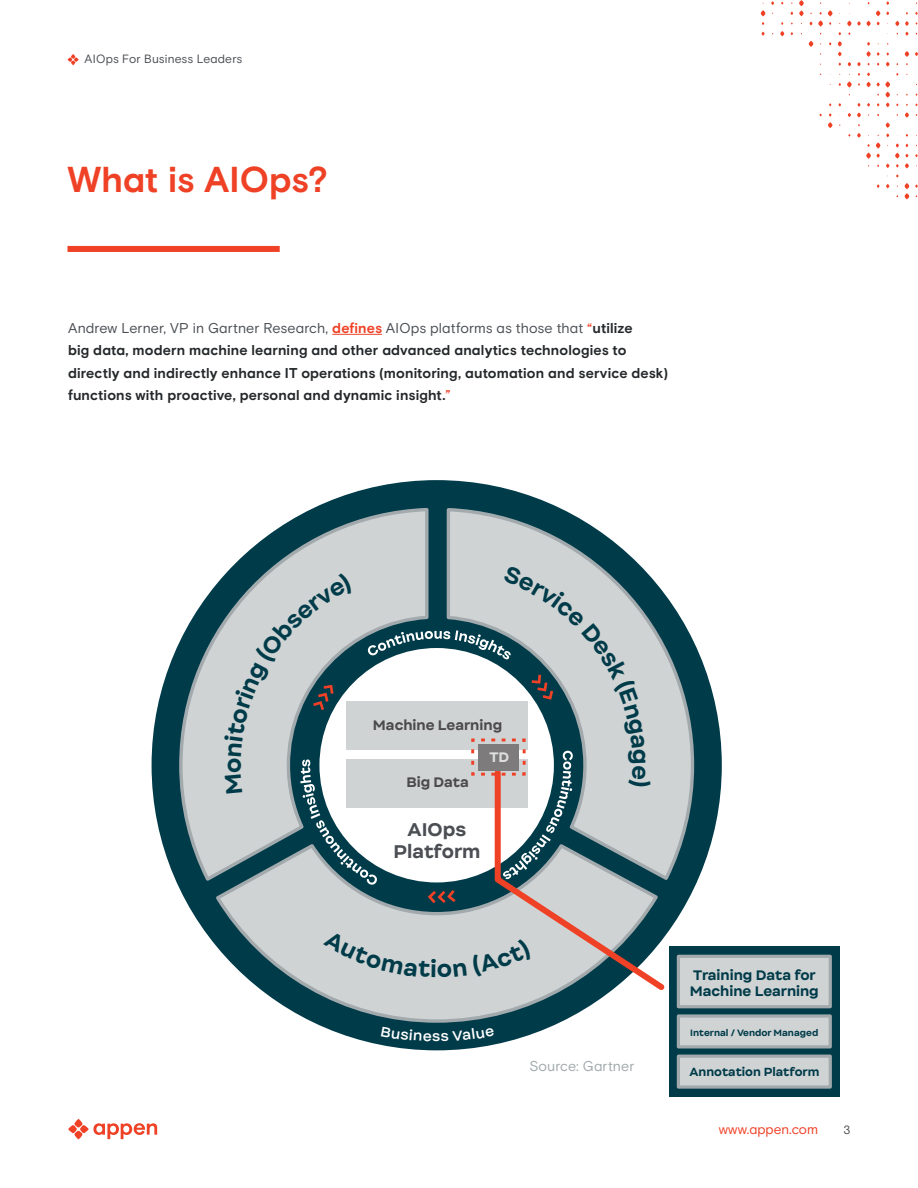
<style>
.page{position:relative;width:918px;height:1188px;background:#fff}
.page>*{position:absolute;margin:0;border:0;box-sizing:border-box;transform-origin:0 0}
.t1{font:700 36px "Appen Basis";color:#ef4126}
.t2{font:700 21.9px "Internacional";color:#003b49}
.t3{font:700 17.7px/21.1px "Internacional";color:#4b4f54;text-align:center}
.t4{font:700 14.25px/22.5px "Appen Basis";letter-spacing:.01em;color:#25282a}
.t5{font:14.25px "Appen Basis";letter-spacing:.005em;color:#a2aaad}
.t6{font:13.5px "Appen Basis";color:#ef4126}
.t7{font:600 13.35px "Internacional";color:#fff}
.t8{font:700 13.2px/15.9px "Internacional";color:#003b49}
.t9{font:700 13.2px "Internacional";color:#4c4a4b}
.t10{font:700 13.2px "Internacional";color:#dfe1df}
.t11{font:12px "Appen Basis";letter-spacing:.015em;color:#4b4f54}
.t12{font:700 11.25px "Internacional";color:#003b49}
.t13{font:700 8.85px "Internacional";color:#003b49}
.s1{font-weight:400;color:#4b4f54}
.s2{color:#ef4126}
.s3{font-weight:500;color:#ef4126}
</style>
<div class="page">
<div style="left:68px;top:246px;width:212px;height:6px;background:#ef4126"></div>
<svg style="left:68px;top:54px;width:11px;height:11px"></svg>
<svg style="left:68px;top:1119px;width:89px;height:21px"></svg>
<hr style="left:332px;top:334px;width:50px;height:1px;background:#ef4126">
<svg style="left:799px;top:0;width:5px;height:16px"></svg>
<svg style="left:905px;top:21px;width:4px;height:5px"></svg>
<svg style="left:895px;top:21px;width:4px;height:5px"></svg>
<svg style="left:867px;top:10px;width:13px;height:16px"></svg>
<svg style="left:857px;top:21px;width:4px;height:5px"></svg>
<svg style="left:847px;top:21px;width:4px;height:5px"></svg>
<svg style="left:818px;top:10px;width:14px;height:17px"></svg>
<svg style="left:761px;top:10px;width:4px;height:15px"></svg>
<svg style="left:780px;top:31px;width:4px;height:5px"></svg>
<svg style="left:809px;top:41px;width:4px;height:6px"></svg>
<svg style="left:915px;top:52px;width:3px;height:4px"></svg>
<svg style="left:905px;top:51px;width:4px;height:6px"></svg>
<svg style="left:867px;top:42px;width:4px;height:15px"></svg>
<svg style="left:838px;top:41px;width:4px;height:15px"></svg>
<svg style="left:886px;top:62px;width:3px;height:5px"></svg>
<svg style="left:857px;top:62px;width:4px;height:4px"></svg>
<svg style="left:848px;top:62px;width:3px;height:4px"></svg>
<svg style="left:877px;top:82px;width:3px;height:5px"></svg>
<svg style="left:867px;top:82px;width:4px;height:5px"></svg>
<svg style="left:847px;top:81px;width:5px;height:7px"></svg>
<svg style="left:886px;top:81px;width:4px;height:26px"></svg>
<svg style="left:905px;top:112px;width:4px;height:6px"></svg>
<svg style="left:857px;top:103px;width:4px;height:15px"></svg>
<svg style="left:848px;top:113px;width:3px;height:4px"></svg>
<svg style="left:828px;top:113px;width:4px;height:15px"></svg>
<svg style="left:886px;top:122px;width:4px;height:15px"></svg>
<svg style="left:857px;top:133px;width:23px;height:26px"></svg>
<svg style="left:905px;top:154px;width:4px;height:14px"></svg>
<svg style="left:895px;top:143px;width:4px;height:25px"></svg>
<svg style="left:886px;top:164px;width:3px;height:4px"></svg>
<svg style="left:886px;top:184px;width:3px;height:4px"></svg>
<svg style="left:905px;top:183px;width:4px;height:16px"></svg>
<svg style="left:152px;top:480px;width:570px;height:570px"></svg>
<svg style="left:445px;top:506px;width:251px;height:377px"></svg>
<svg style="left:213px;top:884px;width:448px;height:140px"></svg>
<svg style="left:177px;top:506px;width:253px;height:378px"></svg>
<div style="left:669px;top:946px;width:170px;height:151px;background:#003b49"></div>
<div style="left:677px;top:955px;width:155px;height:53px;background:#d0d3d4;border:3px solid #a2aaad"></div>
<div style="left:677px;top:1014px;width:155px;height:35px;background:#d0d3d4;border:3px solid #a2aaad"></div>
<div style="left:677px;top:1055px;width:155px;height:34px;background:#d0d3d4;border:3px solid #a2aaad"></div>
<svg style="left:381px;top:1026px;width:50px;height:16px"></svg>
<svg style="left:441px;top:1028px;width:53px;height:14px"></svg>
<svg style="left:224px;top:566px;width:446px;height:429px;background:#aeb9bc"></svg>
<p class="t11" style="left:85px;top:52px;width:159px">AIOps For Business Leaders</p>
<h1 class="t1" style="left:68px;top:158px;width:262px">What is AIOps?</h1>
<p class="t4" style="left:68px;top:317px;width:602px"><span class="s1">Andrew Lerner, VP in Gartner Research,</span> <span class="s2">defines</span> <span class="s1">AIOps platforms as those that</span> <span class="s3">“</span>utilize<br>big data, modern machine learning and other advanced analytics technologies to directly and indirectly enhance IT operations (monitoring, automation and service desk) functions with proactive, personal and dynamic insight.<span class="s3">”</span></p>
<h2 class="t2" style="left:218px;top:773px;width:17px;rotate:-90deg">o</h2>
<p class="t9" style="left:373px;top:717px;width:131px">Machine Learning</p>
<p class="t9" style="left:406px;top:773px;width:64px">Big Data</p>
<p class="t3" style="left:393px;top:819px;width:89px">AIOps<br>Platform</p>
<p class="t10" style="left:489px;top:749px;width:21px">TD</p>
<p class="t7" style="left:432px;top:1028px;width:10px">s</p>
<p class="t5" style="left:529px;top:1057px;width:106px">Source: Gartner</p>
<p class="t8" style="left:690px;top:967px;width:131px">Training Data for<br>Machine Learning</p>
<p class="t13" style="left:690px;top:1027px;width:130px">Internal / Vendor Managed</p>
<p class="t12" style="left:689px;top:1064px;width:132px">Annotation Platform</p>
<p class="t6" style="left:719px;top:1121px;width:101px">www.appen.com</p>
<p class="t11" style="left:843px;top:1123px;width:9px">3</p>
</div>
